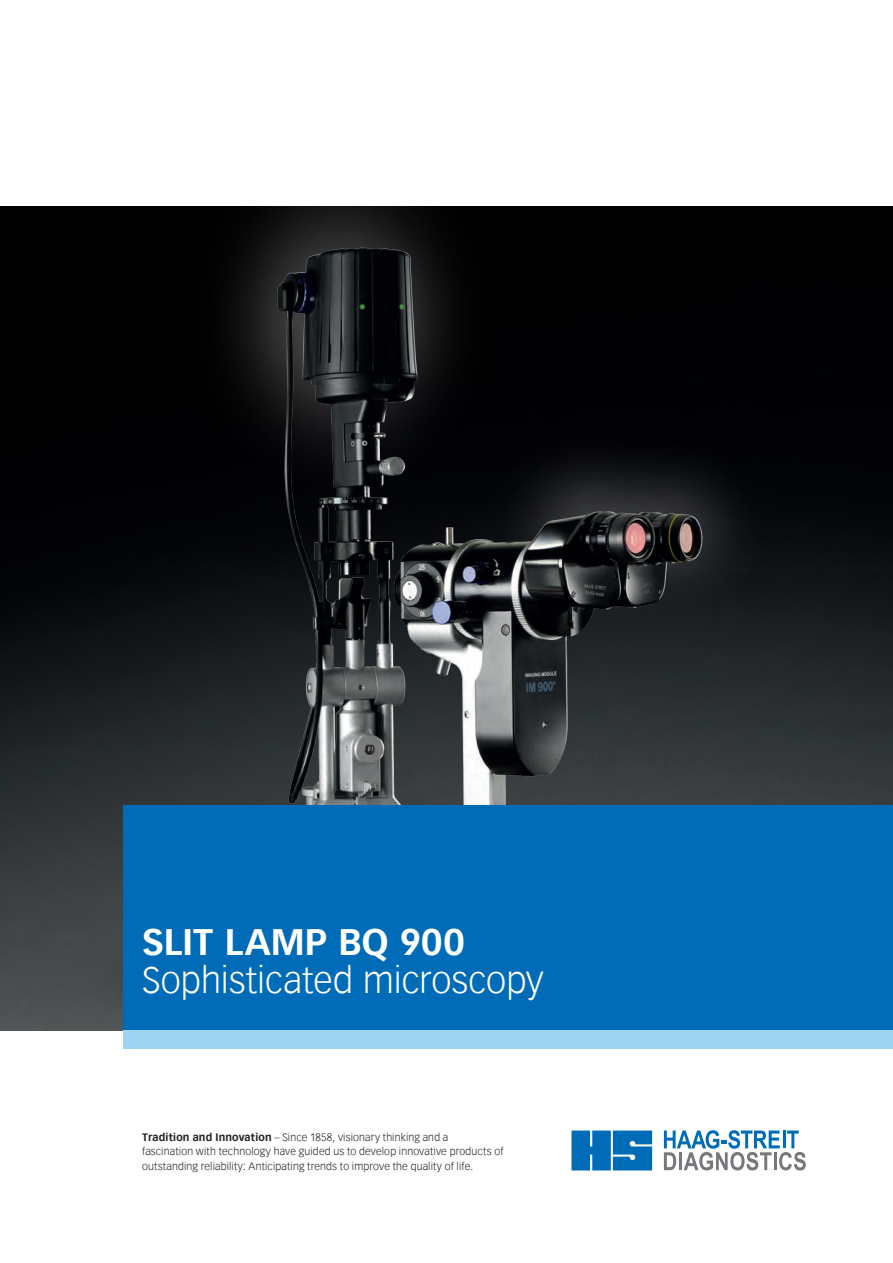
<style>
.page{position:relative;width:893px;height:1263px;background:#fff}
.page>*{position:absolute;margin:0;border:0;box-sizing:border-box;transform-origin:0 0}
.t1{font:300 36px "Vectora Com";color:#fff}
.t2{font:700 36px "Vectora Com";color:#fff}
.t3{font:300 10.5px/14.2px "Vectora Com";letter-spacing:.015em;color:#231f20}
.s1{font-weight:700}
</style>
<div class="page">
<img style="left:771px;top:206px;width:121px;height:599px">
<img style="left:0;top:206px;width:771px;height:823px">
<div style="left:123px;top:1029px;width:769px;height:19px;background:#9ed3f1"></div>
<svg style="left:571px;top:1130px;width:81px;height:40px;background:#1a7abd"></svg>
<svg style="left:663px;top:1130px;width:142px;height:40px"></svg>
<div style="left:123px;top:805px;width:769px;height:224px;background:#006bb6"></div>
<h1 class="t2" style="left:142px;top:920px;width:324px">SLIT LAMP BQ 900</h1>
<h1 class="t1" style="left:142px;top:957px;width:403px">Sophisticated microscopy</h1>
<p class="t3" style="left:142px;top:1130px;width:363px"><span class="s1">Tradition and Innovation</span> – Since 1858, visionary thinking and a<br>fascination with technology have guided us to develop innovative products of outstanding reliability: Anticipating trends to improve the quality of life.</p>
</div>
